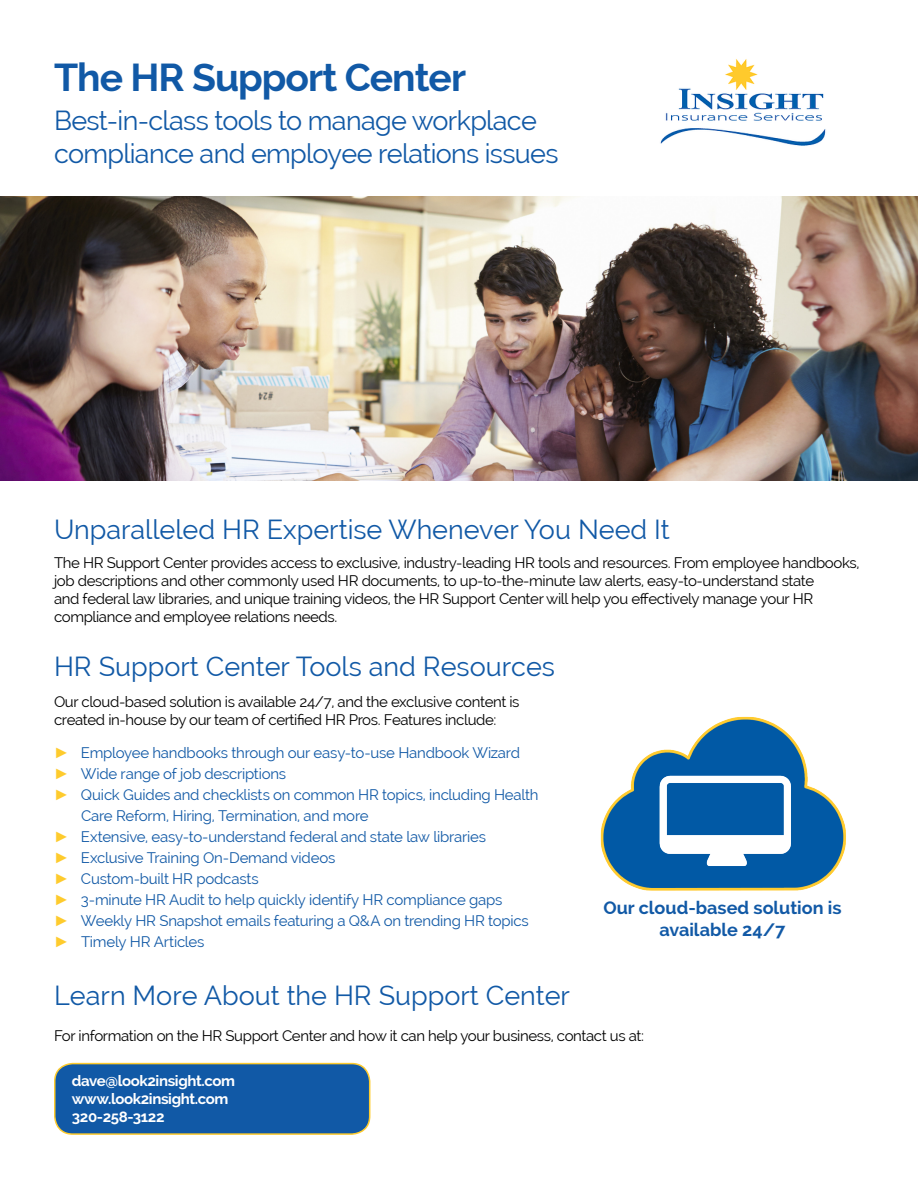
<style>
.page{position:relative;width:918px;height:1188px;background:#fff}
.page>*{position:absolute;margin:0;border:0;box-sizing:border-box;transform-origin:0 0}
.t1{font:700 39px "Raleway";letter-spacing:-.025em;color:#1159a6}
.t2{font:27px "Raleway";color:#1159a6}
.t3{font:27px/32.4px "Raleway";letter-spacing:-.025em;color:#1159a6}
.t4{font:700 18px/21.6px "Raleway";color:#1159a6;text-align:center}
.t5{font:15px/18px "Raleway";letter-spacing:-.025em;color:#000}
.Bulleted-Copy{font:15px "Raleway";letter-spacing:-.015em;color:#1159a6}
.t6{font:700 15px "Raleway";letter-spacing:-.025em;color:#fff}
.s1{font-family:"Arial";font-weight:900;color:#fecb2d}
</style>
<div class="page">
<img style="left:600px;top:716px;width:246px;height:175px">
<div style="left:55px;top:1064px;width:315px;height:70px;background:#1159a6;border-radius:18px"></div>
<div style="left:54px;top:1063px;width:316px;height:72px;border:2px solid #fecb2d;border-radius:18px"></div>
<img style="left:0;top:197px;width:918px;height:284px">
<img style="left:660px;top:59px;width:166px;height:87px">
<p class="t1" style="left:54px;top:55px;width:414px">The HR Support Center</p>
<p class="t3" style="left:54px;top:104px;width:506px">Best-in-class tools to manage workplace compliance and employee relations issues</p>
<p class="t2" style="left:54px;top:514px;width:617px">Unparalleled HR Expertise Whenever You Need It</p>
<p class="t5" style="left:54px;top:554px;width:807px">The HR Support Center provides access to exclusive, industry-leading HR tools and resources. From employee handbooks, job descriptions and other commonly used HR documents, to up-to-the-minute law alerts, easy-to-understand state<br>and federal law libraries, and unique training videos, the HR Support Center will help you effectively manage your HR compliance and employee relations needs.</p>
<p class="t2" style="left:54px;top:651px;width:503px">HR Support Center Tools and Resources</p>
<p class="t5" style="left:54px;top:692px;width:467px">Our cloud-based solution is available 24/7, and the exclusive content is created in-house by our team of certified HR Pros. Features include:</p>
<p class="Bulleted-Copy" style="left:54px;top:744px;width:468px"><span class="s1">►</span> Employee handbooks through our easy-to-use Handbook Wizard</p>
<p class="Bulleted-Copy" style="left:54px;top:765px;width:234px"><span class="s1">►</span> Wide range of job descriptions</p>
<p class="Bulleted-Copy" style="left:54px;top:786px;width:486px"><span class="s1">►</span> Quick Guides and checklists on common HR topics, including Health</p>
<p class="Bulleted-Copy" style="left:81px;top:807px;width:289px">Care Reform, Hiring, Termination, and more</p>
<p class="Bulleted-Copy" style="left:54px;top:828px;width:434px"><span class="s1">►</span> Extensive, easy-to-understand federal and state law libraries</p>
<p class="Bulleted-Copy" style="left:54px;top:849px;width:283px"><span class="s1">►</span> Exclusive Training On-Demand videos</p>
<p class="Bulleted-Copy" style="left:54px;top:870px;width:206px"><span class="s1">►</span> Custom-built HR podcasts</p>
<p class="Bulleted-Copy" style="left:54px;top:891px;width:450px"><span class="s1">►</span> 3-minute HR Audit to help quickly identify HR compliance gaps</p>
<p class="Bulleted-Copy" style="left:54px;top:912px;width:476px"><span class="s1">►</span> Weekly HR Snapshot emails featuring a Q&amp;A on trending HR topics</p>
<p class="Bulleted-Copy" style="left:54px;top:933px;width:152px"><span class="s1">►</span> Timely HR Articles</p>
<p class="t4" style="left:603px;top:897px;width:240px">Our cloud-based solution is available 24/7</p>
<p class="t2" style="left:54px;top:980px;width:518px">Learn More About the HR Support Center</p>
<p class="t5" style="left:54px;top:1026px;width:592px">For information on the HR Support Center and how it can help your business, contact us at:</p>
<p class="t6" style="left:72px;top:1072px;width:165px">dave@look2insight.com</p>
<p class="t6" style="left:72px;top:1090px;width:158px">www.look2insight.com</p>
<p class="t6" style="left:72px;top:1108px;width:94px">320-258-3122</p>
</div>
